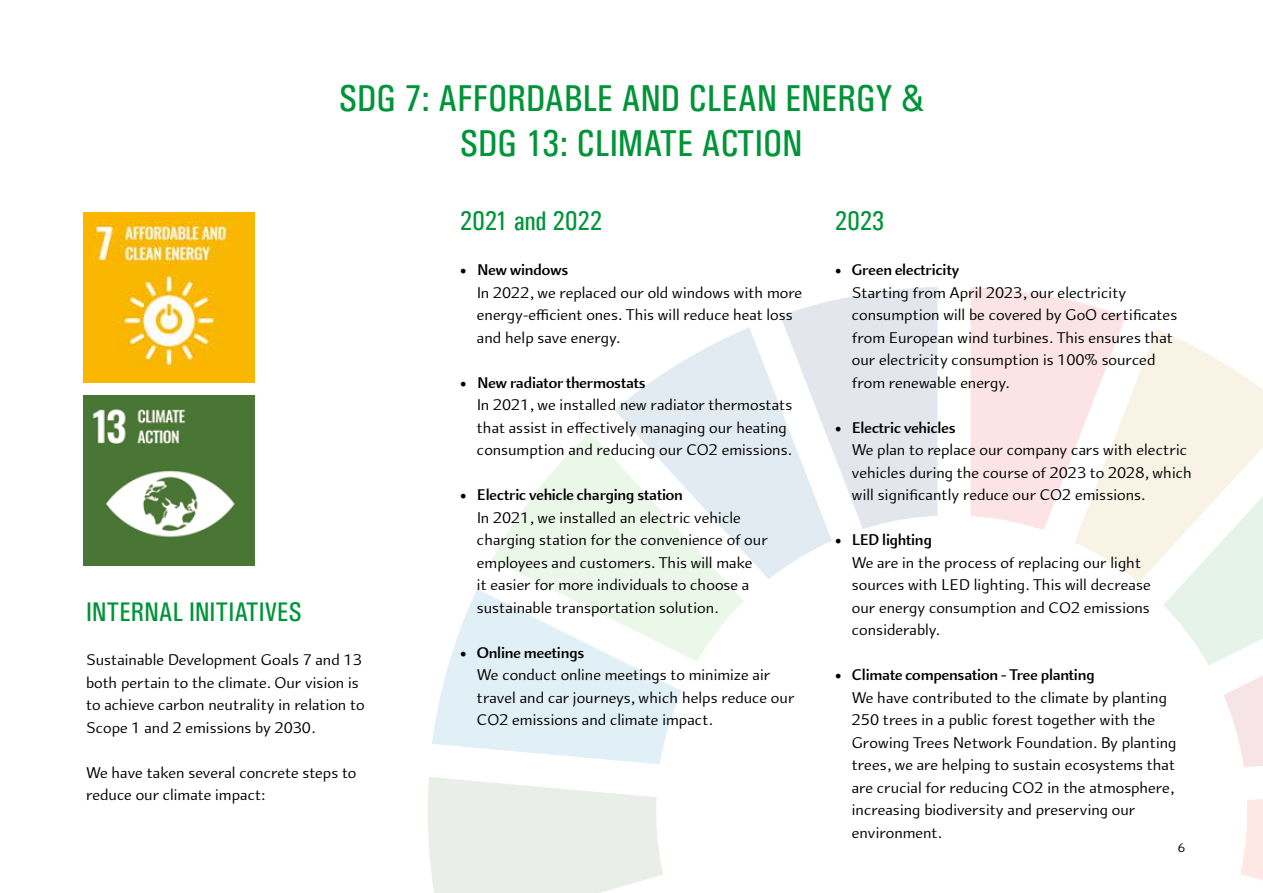
<style>
.page{position:relative;width:1263px;height:893px;background:#fff}
.page>*{position:absolute;margin:0;border:0;box-sizing:border-box;transform-origin:0 0}
.t1{font:37.5px/45px "Univers Condensed";color:#009439;text-align:center}
.t2{font:27px "Univers Condensed";color:#009439}
.t3{font:16.5px/22.5px "Arum Sans";color:#000}
.t4{font:13.5px "Arum Sans";color:#000}
.s1{font-family:"Minion Pro";font-size:18px}
.s2{font-weight:700}
</style>
<div class="page">
<img style="left:428px;top:287px;width:835px;height:606px">
<img style="left:84px;top:213px;width:170px;height:170px">
<img style="left:84px;top:396px;width:170px;height:170px">
<h1 class="t1" style="left:339px;top:76px;width:586px">SDG 7: AFFORDABLE AND CLEAN ENERGY &amp;<br>SDG 13: CLIMATE ACTION</h1>
<h2 class="t2" style="left:86px;top:596px;width:217px">INTERNAL INITIATIVES</h2>
<p class="t3" style="left:86px;top:649px;width:280px">Sustainable Development Goals 7 and 13 both pertain to the climate. Our vision is to achieve carbon neutrality in relation to Scope 1 and 2 emissions by 2030.</p>
<p class="t3" style="left:86px;top:761px;width:272px">We have taken several concrete steps to reduce our climate impact:</p>
<h2 class="t2" style="left:460px;top:205px;width:144px">2021 and 2022</h2>
<p class="t3" style="left:477px;top:259px;width:327px;text-indent:-17px"><span class="s1">•</span> <span class="s2">New windows<br></span>In 2022, we replaced our old windows with more energy-efficient ones. This will reduce heat loss and help save energy.</p>
<p class="t3" style="left:477px;top:371px;width:317px;text-indent:-17px"><span class="s1">•</span> <span class="s2">New radiator thermostats<br></span>In 2021, we installed new radiator thermostats that assist in effectively managing our heating consumption and reducing our CO2 emissions.</p>
<p class="t3" style="left:477px;top:484px;width:292px;text-indent:-17px"><span class="s1">•</span> <span class="s2">Electric vehicle charging station<br></span>In 2021, we installed an electric vehicle charging station for the convenience of our employees and customers. This will make<br>it easier for more individuals to choose a sustainable transportation solution.</p>
<p class="t3" style="left:477px;top:641px;width:319px;text-indent:-17px"><span class="s1">•</span> <span class="s2">Online meetings<br></span>We conduct online meetings to minimize air travel and car journeys, which helps reduce our CO2 emissions and climate impact.</p>
<h2 class="t2" style="left:835px;top:205px;width:51px">2023</h2>
<p class="t3" style="left:852px;top:259px;width:327px;text-indent:-17px"><span class="s1">•</span> <span class="s2">Green electricity<br></span>Starting from April 2023, our electricity consumption will be covered by GoO certificates from European wind turbines. This ensures that our electricity consumption is 100% sourced from renewable energy.</p>
<p class="t3" style="left:852px;top:416px;width:342px;text-indent:-17px"><span class="s1">•</span> <span class="s2">Electric vehicles<br></span>We plan to replace our company cars with electric vehicles during the course of 2023 to 2028, which will significantly reduce our CO2 emissions.</p>
<p class="t3" style="left:852px;top:529px;width:300px;text-indent:-17px"><span class="s1">•</span> <span class="s2">LED lighting<br></span>We are in the process of replacing our light sources with LED lighting. This will decrease our energy consumption and CO2 emissions considerably.</p>
<p class="t3" style="left:852px;top:664px;width:326px;text-indent:-17px"><span class="s1">•</span> <span class="s2">Climate compensation - Tree planting<br></span>We have contributed to the climate by planting 250 trees in a public forest together with the Growing Trees Network Foundation. By planting trees, we are helping to sustain ecosystems that are crucial for reducing CO2 in the atmosphere, increasing biodiversity and preserving our environment.</p>
<p class="t4" style="left:1178px;top:840px;width:9px">6</p>
</div>
